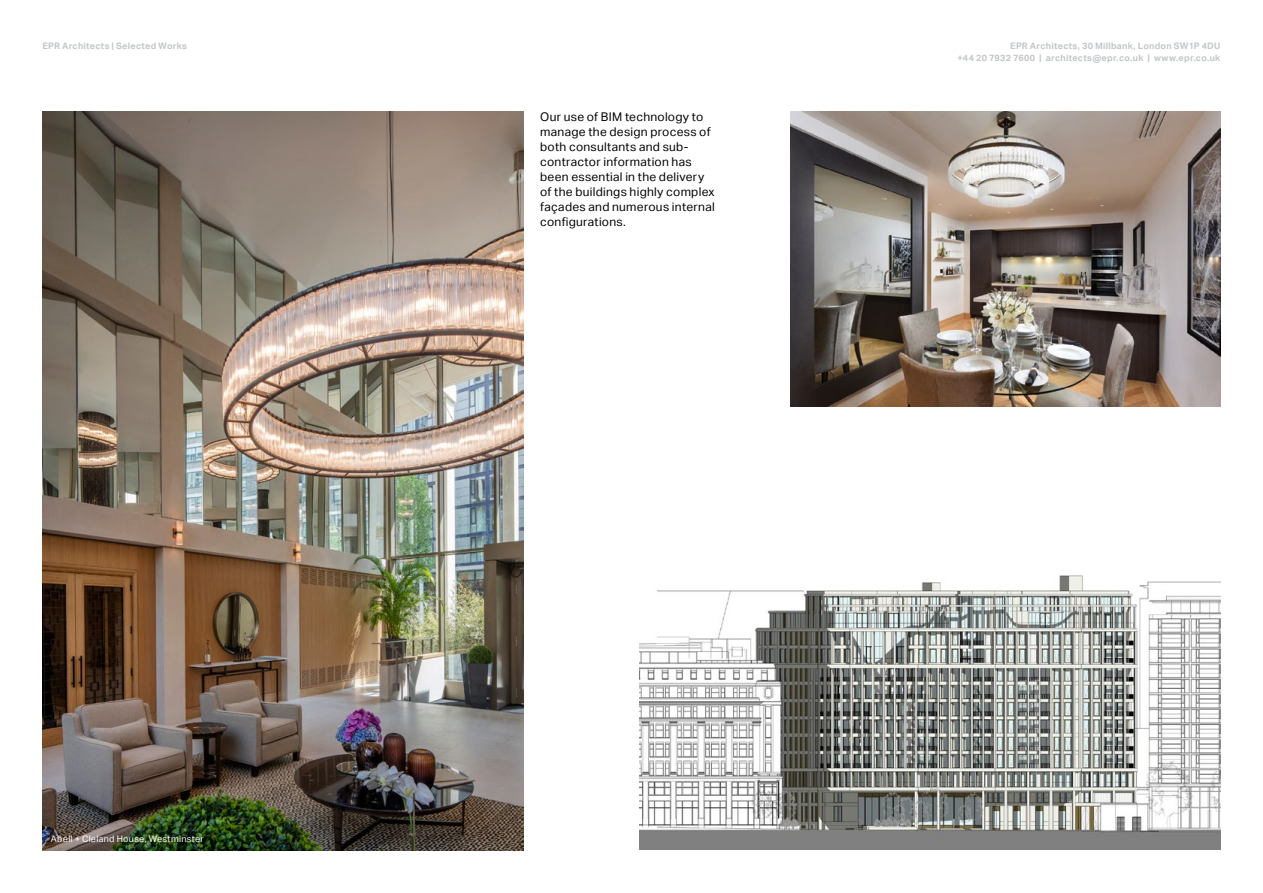
<style>
.page{position:relative;width:1263px;height:893px;background:#fff}
.page>*{position:absolute;margin:0;border:0;box-sizing:border-box;transform-origin:0 0}
.t1{font:12px/15px "Aktiv Grotesk";letter-spacing:.02em;color:#000}
.t2{font:700 9px/12px "Aktiv Grotesk";letter-spacing:.03em;color:#c4c7c9;text-align:right}
.t3{font:9px "Aktiv Grotesk";letter-spacing:.035em;color:#fff}
</style>
<div class="page">
<img style="left:43px;top:112px;width:480px;height:738px">
<img style="left:640px;top:575px;width:580px;height:274px">
<img style="left:791px;top:112px;width:429px;height:295px">
<p class="t2" style="left:42px;top:40px;width:146px">EPR Architects | Selected Works</p>
<p class="t2" style="left:957px;top:40px;width:265px">EPR Architects, 30 Millbank, London SW1P 4DU<br>+44 20 7932 7600 | architects@epr.co.uk | www.epr.co.uk</p>
<p class="t3" style="left:51px;top:834px;width:155px">Abell + Cleland House, Westminster</p>
<p class="t1" style="left:540px;top:109px;width:176px">Our use of BIM technology to manage the design process of both consultants and sub&shy;contractor information has been essential in the delivery of the buildings highly complex façades and numerous internal configurations.</p>
</div>
